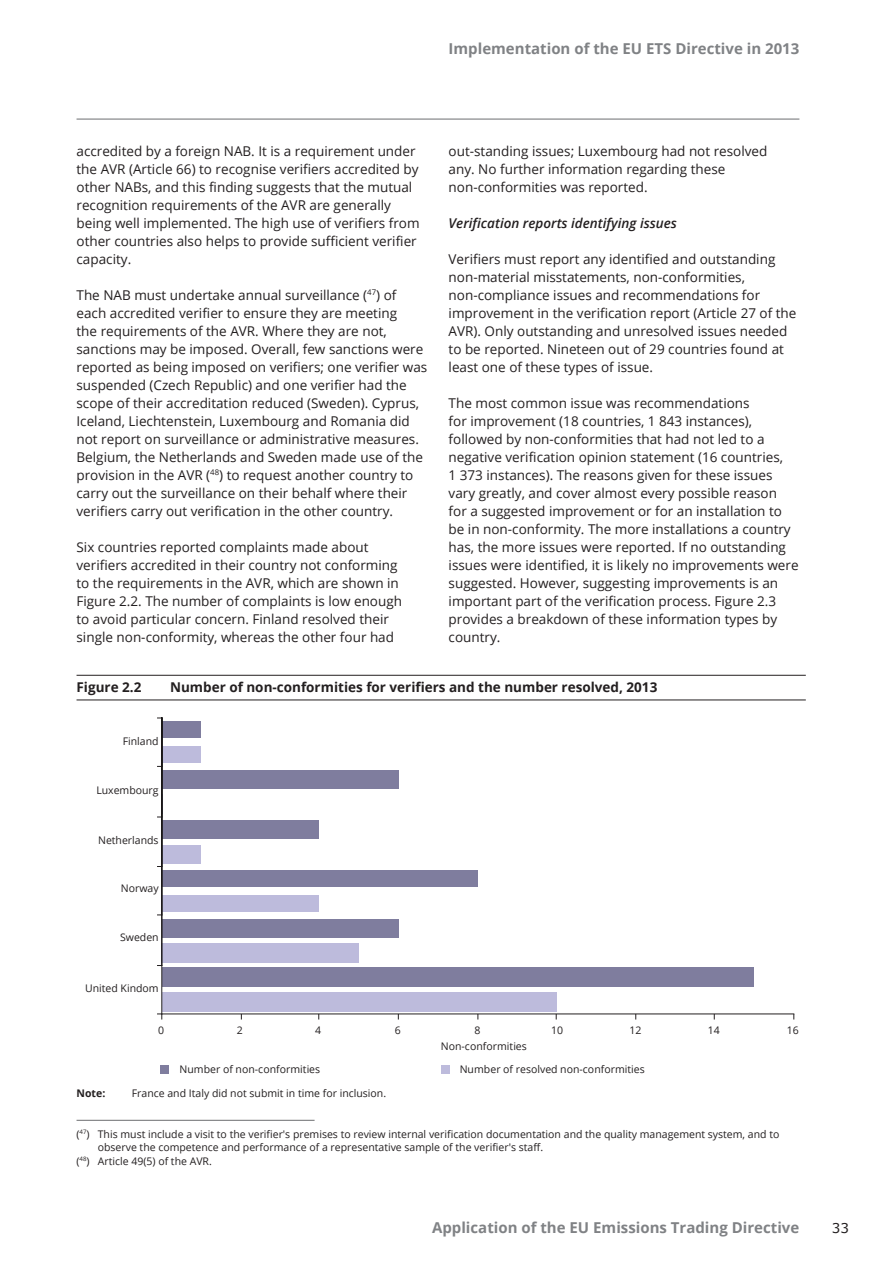
<style>
.page{position:relative;width:893px;height:1263px;background:#fff}
.page>*{position:absolute;margin:0;border:0;box-sizing:border-box;transform-origin:0 0}
.t1{font:700 15px "Open Sans";color:#808285}
.Body_Text{font:13.5px/18px "Open Sans";color:#231f20}
.Figure_Title{font:700 13.5px "Open Sans";color:#231f20}
.Heading_4{font:italic 600 13.5px "Open Sans";color:#231f20}
.t2{font:13.5px "Verdana";color:#231f20}
.Footnote{font:10.5px/13.5px "Open Sans";color:#231f20}
.Note_Source{font:10.5px "Open Sans";color:#231f20}
.Footnote_no_line_abo{font:10.5px "Open Sans";color:#231f20}
.Note_Source-2{font:700 10.5px "Open Sans";color:#231f20}
</style>
<div class="page">
<hr style="left:77px;top:119px;width:722px;height:1px;background:#6c6d70">
<hr style="left:77px;top:675px;width:729px;height:1px;background:#231f20">
<hr style="left:77px;top:700px;width:729px;height:1px;background:#231f20">
<div style="left:162px;top:746px;width:39px;height:17px;background:#bdbbdc"></div>
<div style="left:162px;top:721px;width:39px;height:17px;background:#7f7d9e"></div>
<svg style="left:158px;top:794px;width:5px;height:24px"></svg>
<div style="left:162px;top:771px;width:236px;height:18px;background:#7f7d9e"></div>
<div style="left:162px;top:845px;width:39px;height:18px;background:#bdbbdc"></div>
<div style="left:162px;top:820px;width:157px;height:18px;background:#7f7d9e"></div>
<div style="left:162px;top:895px;width:157px;height:16px;background:#bdbbdc"></div>
<div style="left:162px;top:870px;width:316px;height:17px;background:#7f7d9e"></div>
<div style="left:162px;top:943px;width:197px;height:19px;background:#bdbbdc"></div>
<div style="left:162px;top:919px;width:236px;height:18px;background:#7f7d9e"></div>
<div style="left:162px;top:992px;width:394px;height:20px;background:#bdbbdc"></div>
<div style="left:162px;top:968px;width:591px;height:19px;background:#7f7d9e"></div>
<hr style="left:161px;top:718px;width:1px;height:296px;background:#231f20">
<hr style="left:162px;top:1013px;width:632px;height:1px;background:#231f20">
<div style="left:161px;top:1066px;width:8px;height:8px;background:#7f7d9e"></div>
<div style="left:441px;top:1066px;width:9px;height:8px;background:#bdbbdc"></div>
<hr style="left:77px;top:1120px;width:238px;height:1px;background:#6c6d70">
<p class="t1" style="left:449px;top:38px;width:352px">Implementation of the EU ETS Directive in 2013</p>
<p class="Body_Text" style="left:77px;top:142px;width:345px">accredited by a foreign NAB. It is a requirement under the AVR (Article 66) to recognise verifiers accredited by other NABs, and this finding suggests that the mutual recognition requirements of the AVR are generally being well implemented. The high use of verifiers from other countries also helps to provide sufficient verifier capacity.</p>
<p class="Body_Text" style="left:77px;top:286px;width:352px">The NAB must undertake annual surveillance (<sup>47</sup>) of each accredited verifier to ensure they are meeting<br>the requirements of the AVR. Where they are not, sanctions may be imposed. Overall, few sanctions were reported as being imposed on verifiers; one verifier was suspended (Czech Republic) and one verifier had the scope of their accreditation reduced (Sweden). Cyprus, Iceland, Liechtenstein, Luxembourg and Romania did not report on surveillance or administrative measures.<br>Belgium, the Netherlands and Sweden made use of the provision in the AVR (<sup>48</sup>) to request another country to carry out the surveillance on their behalf where their verifiers carry out verification in the other country.</p>
<p class="Body_Text" style="left:77px;top:538px;width:327px">Six countries reported complaints made about verifiers accredited in their country not conforming to the requirements in the AVR, which are shown in Figure 2.2. The number of complaints is low enough to avoid particular concern. Finland resolved their single non‑conformity, whereas the other four had</p>
<p class="Body_Text" style="left:449px;top:142px;width:320px">out-standing issues; Luxembourg had not resolved any. No further information regarding these non‑conformities was reported.</p>
<p class="Heading_4" style="left:449px;top:214px;width:230px">Verification reports identifying issues</p>
<p class="Body_Text" style="left:449px;top:250px;width:349px">Verifiers must report any identified and outstanding non‑material misstatements, non‑conformities, non‑compliance issues and recommendations for improvement in the verification report (Article 27 of the AVR). Only outstanding and unresolved issues needed to be reported. Nineteen out of 29 countries found at least one of these types of issue.</p>
<p class="Body_Text" style="left:449px;top:394px;width:351px">The most common issue was recommendations<br>for improvement (18 countries, 1 843 instances), followed by non‑conformities that had not led to a negative verification opinion statement (16 countries,<br>1 373 instances). The reasons given for these issues vary greatly, and cover almost every possible reason for a suggested improvement or for an installation to be in non‑conformity. The more installations a country has, the more issues were reported. If no outstanding issues were identified, it is likely no improvements were suggested. However, suggesting improvements is an important part of the verification process. Figure 2.3 provides a breakdown of these information types by country.</p>
<p class="Figure_Title" style="left:77px;top:677px;width:66px">Figure 2.2</p>
<p class="Figure_Title" style="left:170px;top:677px;width:489px">Number of non‑conformities for verifiers and the number resolved, 2013</p>
<p class="Footnote" style="left:123px;top:734px;width:37px">Finland</p>
<p class="Footnote" style="left:96px;top:783px;width:64px">Luxembourg</p>
<p class="Footnote" style="left:98px;top:833px;width:62px">Netherlands</p>
<p class="Footnote" style="left:121px;top:881px;width:39px">Norway</p>
<p class="Footnote" style="left:120px;top:930px;width:40px">Sweden</p>
<p class="Footnote" style="left:85px;top:981px;width:75px">United Kindom</p>
<p class="Footnote" style="left:158px;top:1023px;width:8px">0</p>
<p class="Footnote" style="left:237px;top:1023px;width:8px">2</p>
<p class="Footnote" style="left:315px;top:1023px;width:8px">4</p>
<p class="Footnote" style="left:395px;top:1023px;width:8px">6</p>
<p class="Footnote" style="left:474px;top:1023px;width:8px">8</p>
<p class="Footnote" style="left:551px;top:1023px;width:14px">10</p>
<p class="Footnote" style="left:629px;top:1023px;width:14px">12</p>
<p class="Footnote" style="left:708px;top:1023px;width:14px">14</p>
<p class="Footnote" style="left:787px;top:1023px;width:14px">16</p>
<p class="Footnote" style="left:441px;top:1039px;width:88px">Non-conformities</p>
<p class="Footnote" style="left:180px;top:1062px;width:142px">Number of non-conformities</p>
<p class="Footnote" style="left:460px;top:1062px;width:187px">Number of resolved non-conformities</p>
<p class="Note_Source-2" style="left:77px;top:1086px;width:30px">Note:</p>
<p class="Note_Source" style="left:132px;top:1086px;width:256px">France and Italy did not submit in time for inclusion.</p>
<p class="Footnote" style="left:98px;top:1127px;width:683px;text-indent:-21px">(<sup>47</sup>) This must include a visit to the verifier's premises to review internal verification documentation and the quality management system, and to observe the competence and performance of a representative sample of the verifier's staff.</p>
<p class="Footnote_no_line_abo" style="left:77px;top:1154px;width:137px">(<sup>48</sup>) Article 49(5) of the AVR.</p>
<p class="t1" style="left:432px;top:1217px;width:369px">Application of the EU Emissions Trading Directive</p>
<p class="t2" style="left:832px;top:1219px;width:19px">33</p>
</div>
